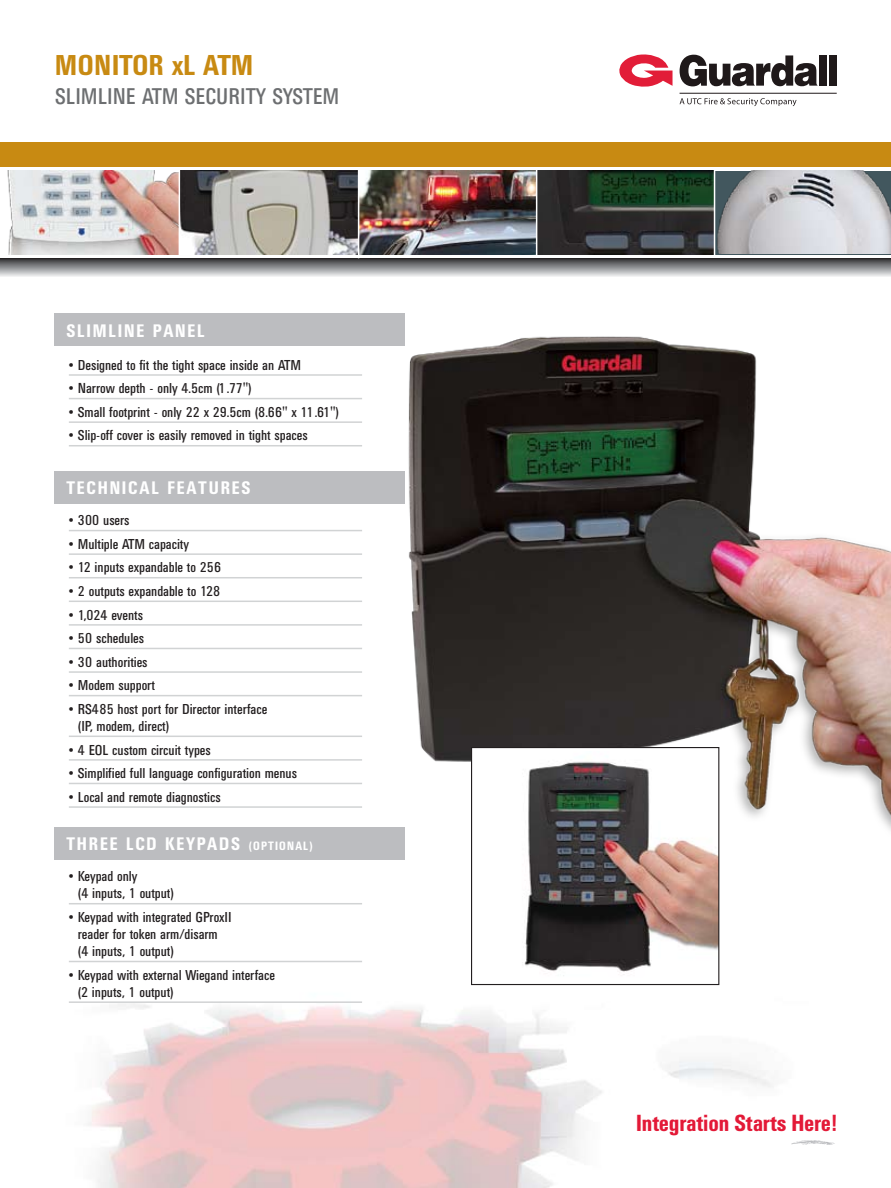
<style>
.page{position:relative;width:891px;height:1188px;background:#fff}
.page>*{position:absolute;margin:0;border:0;box-sizing:border-box;transform-origin:0 0}
.t1{font:700 28.5px "Univers Condensed BQ";letter-spacing:.02em;color:#c88a12}
.t2{font:700 23.1px "Univers Condensed BQ";letter-spacing:-.005em;color:#e31937}
.t3{font:22.5px "Univers Condensed BQ";color:#6d6f71}
.t4{font:700 18px "Univers Condensed BQ";letter-spacing:.1em;color:#fff}
.t5{font:14.25px/17.1px "Univers Condensed BQ";letter-spacing:-.005em;color:#231f20}
.t6{font:700 12px "Univers Condensed BQ";letter-spacing:.1em;color:#fff}
</style>
<div class="page">
<svg style="left:791px;top:1140px;width:44px;height:5px"></svg>
<hr style="left:69px;top:374px;width:293px;height:2px;background:#d1d3d4">
<hr style="left:69px;top:398px;width:293px;height:1px;background:#d1d3d4">
<hr style="left:69px;top:421px;width:293px;height:2px;background:#d1d3d4">
<hr style="left:69px;top:445px;width:293px;height:1px;background:#d1d3d4">
<div style="left:55px;top:314px;width:350px;height:32px;background:#bcbdc0"></div>
<hr style="left:69px;top:530px;width:293px;height:1px;background:#d1d3d4">
<hr style="left:69px;top:553px;width:293px;height:2px;background:#d1d3d4">
<hr style="left:69px;top:577px;width:293px;height:1px;background:#d1d3d4">
<hr style="left:69px;top:601px;width:293px;height:1px;background:#d1d3d4">
<hr style="left:69px;top:624px;width:293px;height:2px;background:#d1d3d4">
<hr style="left:69px;top:648px;width:293px;height:1px;background:#d1d3d4">
<hr style="left:69px;top:671px;width:293px;height:2px;background:#d1d3d4">
<hr style="left:69px;top:695px;width:293px;height:1px;background:#d1d3d4">
<hr style="left:69px;top:736px;width:293px;height:1px;background:#d1d3d4">
<hr style="left:69px;top:759px;width:293px;height:2px;background:#d1d3d4">
<hr style="left:69px;top:783px;width:293px;height:1px;background:#d1d3d4">
<hr style="left:69px;top:806px;width:293px;height:2px;background:#d1d3d4">
<div style="left:55px;top:471px;width:350px;height:33px;background:#bcbdc0"></div>
<hr style="left:69px;top:903px;width:293px;height:1px;background:#d1d3d4">
<hr style="left:69px;top:961px;width:293px;height:1px;background:#d1d3d4">
<hr style="left:69px;top:1001px;width:293px;height:2px;background:#d1d3d4">
<div style="left:55px;top:827px;width:350px;height:33px;background:#bcbdc0"></div>
<img style="left:308px;top:313px;width:583px;height:574px">
<img style="left:473px;top:752px;width:244px;height:225px">
<div style="left:471px;top:747px;width:248px;height:238px;border:1px solid #231f20"></div>
<div style="left:0;top:143px;width:891px;height:24px;background:#c88a12"></div>
<img style="left:7px;top:170px;width:857px;height:84px">
<svg style="left:180px;top:171px;width:178px;height:83px;background:#979592"></svg>
<img style="left:359px;top:171px;width:177px;height:83px">
<svg style="left:537px;top:171px;width:177px;height:83px;background:#2c3730"></svg>
<svg style="left:715px;top:171px;width:176px;height:83px;background:#b9bbc0"></svg>
<svg style="left:0;top:259px;width:891px;height:17px;background:#909193"></svg>
<hr style="left:179px;top:170px;width:1px;height:87px;background:#fff">
<hr style="left:358px;top:170px;width:1px;height:88px;background:#fff">
<hr style="left:536px;top:170px;width:1px;height:87px;background:#fff">
<hr style="left:714px;top:170px;width:1px;height:86px;background:#fff">
<svg style="left:619px;top:54px;width:54px;height:33px"></svg>
<svg style="left:680px;top:55px;width:137px;height:31px"></svg>
<div style="left:819px;top:55px;width:8px;height:31px;background:#1f191a"></div>
<div style="left:829px;top:55px;width:8px;height:31px;background:#1f191a"></div>
<hr style="left:680px;top:93px;width:157px;height:1px;background:#1f191a">
<svg style="left:680px;top:98px;width:117px;height:8px"></svg>
<h1 class="t1" style="left:55px;top:49px;width:199px">MONITOR XL ATM</h1>
<h3 class="t3" style="left:55px;top:84px;width:286px">slimline atm security system</h3>
<p class="t4" style="left:67px;top:320px;width:11px">SLIMLI</p>
<p class="t4" style="left:124px;top:320px;width:81px">NE PANEL</p>
<p class="t5" style="left:69px;top:357px;width:234px">• Designed to fit the tight space inside an ATM</p>
<p class="t5" style="left:69px;top:380px;width:184px">• Narrow depth - only 4.5cm (1.77")</p>
<p class="t5" style="left:69px;top:404px;width:272px">• Small footprint - only 22 x 29.5cm (8.66" x 11.61")</p>
<p class="t5" style="left:69px;top:427px;width:240px">• Slip-off cover is easily removed in tight spaces</p>
<p class="t4" style="left:67px;top:478px;width:184px">TECHNICAL FEATURES</p>
<p class="t5" style="left:69px;top:512px;width:62px">• 300 users</p>
<p class="t5" style="left:69px;top:536px;width:122px">• Multiple ATM capacity</p>
<p class="t5" style="left:69px;top:559px;width:154px">• 12 inputs expandable to 256</p>
<p class="t5" style="left:69px;top:583px;width:153px">• 2 outputs expandable to 128</p>
<p class="t5" style="left:69px;top:607px;width:76px">• 1,024 events</p>
<p class="t5" style="left:69px;top:630px;width:77px">• 50 schedules</p>
<p class="t5" style="left:69px;top:654px;width:80px">• 30 authorities</p>
<p class="t5" style="left:69px;top:677px;width:88px">• Modem support</p>
<p class="t5" style="left:78px;top:701px;width:191px;text-indent:-9px">• RS485 host port for Director interface (IP, modem, direct)</p>
<p class="t5" style="left:69px;top:742px;width:143px">• 4 EOL custom circuit types</p>
<p class="t5" style="left:69px;top:765px;width:230px">• Simplified full language configuration menus</p>
<p class="t5" style="left:69px;top:789px;width:153px">• Local and remote diagnostics</p>
<p class="t4" style="left:67px;top:834px;width:153px">TH REE LCD KEYPADS</p>
<p class="t6" style="left:249px;top:839px;width:66px">(OPTIONAL)</p>
<p class="t5" style="left:78px;top:868px;width:98px;text-indent:-9px">• Keypad only<br>(4 inputs, 1 output)</p>
<p class="t5" style="left:78px;top:909px;width:155px;text-indent:-9px">• Keypad with integrated GProxII reader for token arm/disarm (4 inputs, 1 output)</p>
<p class="t5" style="left:78px;top:967px;width:199px;text-indent:-9px">• Keypad with external Wiegand interface (2 inputs, 1 output)</p>
<h2 class="t2" style="left:636px;top:1110px;width:202px">INTEGRATION STARTS HERE!</h2>
</div>
